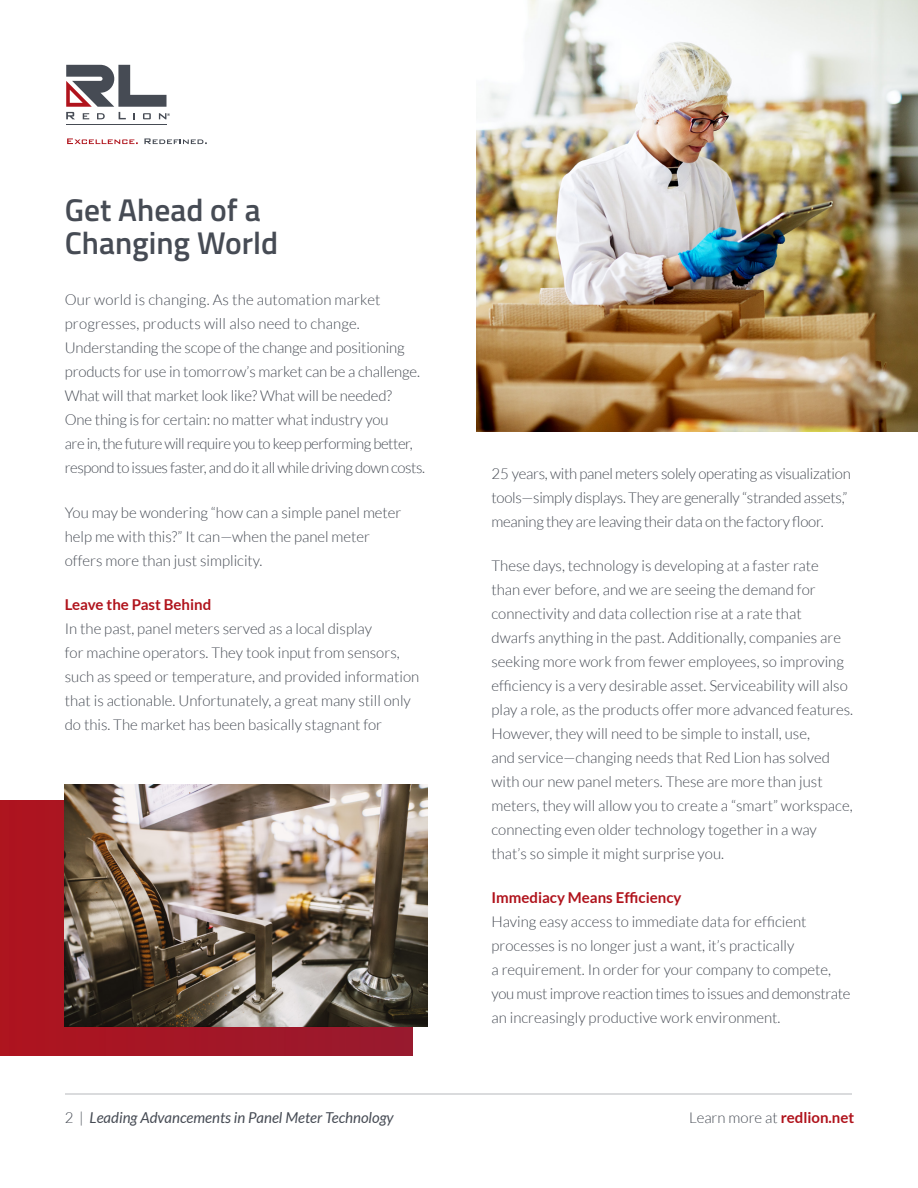
<style>
.page{position:relative;width:918px;height:1188px;background:#fff}
.page>*{position:absolute;margin:0;border:0;box-sizing:border-box;transform-origin:0 0}
.t1{font:600 31.5px/33px "Titillium Web";color:#464b54}
.t2{font:300 15px/24px "Lato";color:#464b54}
.t3{font:300 15px/24px "Lato";letter-spacing:-.02em;color:#464b54}
.t4{font:italic 15px "Lato";color:#464b54}
.t5{font:700 15px "Lato";color:#b0131c}
.s1{font-weight:300;font-style:normal}
.s2{font-weight:700;color:#b0131c}
</style>
<div class="page">
<svg style="left:67px;top:138px;width:71px;height:6px"></svg>
<svg style="left:144px;top:138px;width:63px;height:6px"></svg>
<hr style="left:66px;top:124px;width:100px;height:1px;background:#464b54">
<svg style="left:66px;top:65px;width:104px;height:54px"></svg>
<hr style="left:66px;top:1093px;width:786px;height:2px;background:#464b54">
<div style="left:0;top:800px;width:412px;height:255px;background:linear-gradient(to right,#ad141f,#98192e)"></div>
<img style="left:65px;top:785px;width:363px;height:242px">
<img style="left:476px;top:0;width:442px;height:432px">
<p class="t1" style="left:65px;top:192px;width:215px">Get Ahead of a<br>Changing World</p>
<p class="t2" style="left:65px;top:288px;width:362px">Our world is changing. As the automation market progresses, products will also need to change.<br>Understanding the scope of the change and positioning products for use in tomorrow’s market can be a challenge.<br>What will that market look like? What will be needed?<br>One thing is for certain: no matter what industry you<br>are in, the future will require you to keep performing better, respond to issues faster, and do it all while driving down costs.</p>
<p class="t2" style="left:65px;top:500px;width:338px">You may be wondering “how can a simple panel meter help me with this?” It can—when the panel meter offers more than just simplicity.</p>
<p class="t5" style="left:65px;top:596px;width:148px">Leave the Past Behind</p>
<p class="t2" style="left:65px;top:617px;width:356px">In the past, panel meters served as a local display<br>for machine operators. They took input from sensors, such as speed or temperature, and provided information that is actionable. Unfortunately, a great many still only do this. The market has been basically stagnant for</p>
<p class="t3" style="left:492px;top:462px;width:361px">25 years, with panel meters solely operating as visualization tools—simply displays. They are generally “stranded assets,” meaning they are leaving their data on the factory floor.</p>
<p class="t2" style="left:492px;top:554px;width:363px">These days, technology is developing at a faster rate<br>than ever before, and we are seeing the demand for connectivity and data collection rise at a rate that<br>dwarfs anything in the past. Additionally, companies are seeking more work from fewer employees, so improving efficiency is a very desirable asset. Serviceability will also play a role, as the products offer more advanced features.<br>However, they will need to be simple to install, use,<br>and service—changing needs that Red Lion has solved with our new panel meters. These are more than just meters, they will allow you to create a “smart” workspace, connecting even older technology together in a way that’s so simple it might surprise you.</p>
<p class="t5" style="left:492px;top:889px;width:192px">Immediacy Means Efficiency</p>
<p class="t2" style="left:492px;top:910px;width:361px">Having easy access to immediate data for efficient processes is no longer just a want, it’s practically<br>a requirement. In order for your company to compete, you must improve reaction times to issues and demonstrate an increasingly productive work environment.</p>
<p class="t4" style="left:65px;top:1109px;width:330px"><span class="s1">2 |</span> Leading Advancements in Panel Meter Technology</p>
<p class="t2" style="left:689px;top:1105px;width:167px">Learn more at <span class="s2">redlion.net</span></p>
</div>
